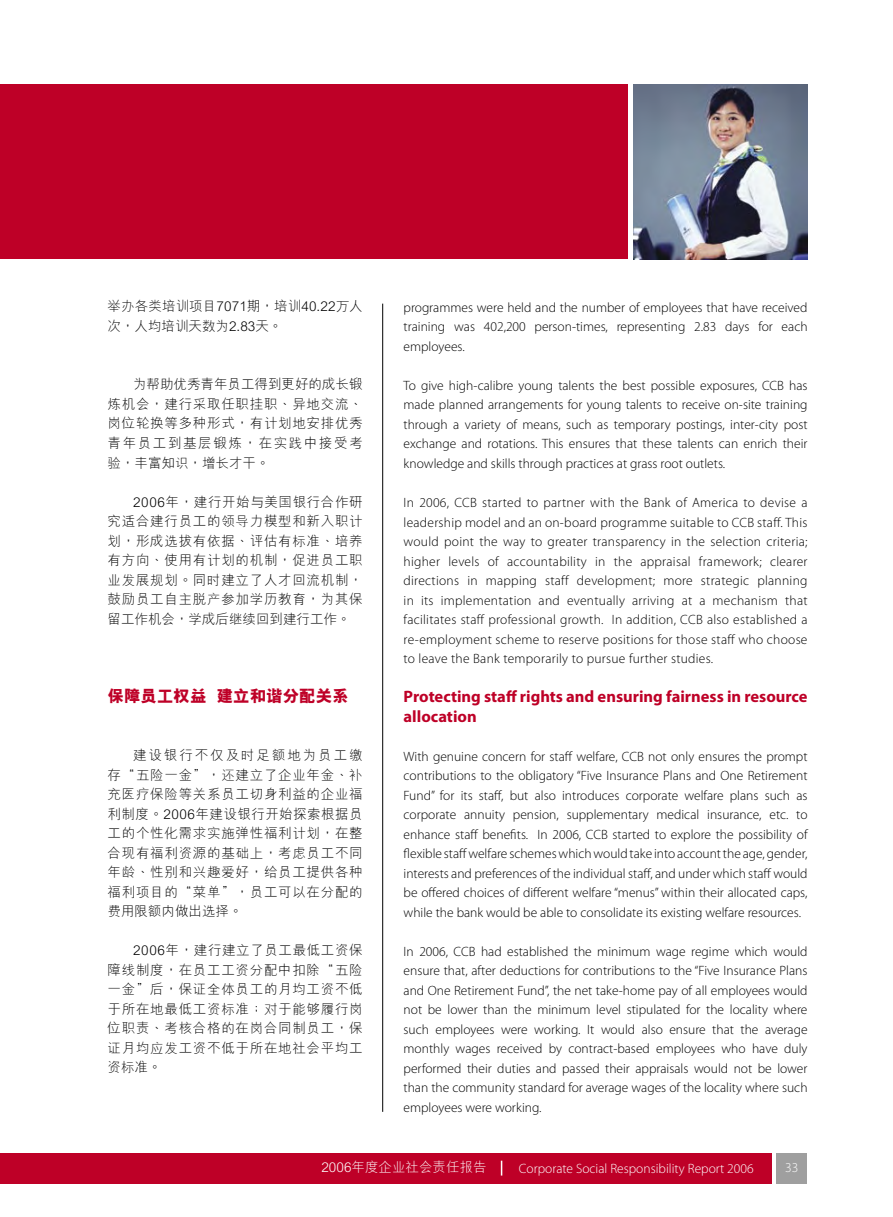
<style>
.page{position:relative;width:893px;height:1217px;background:#fff}
.page>*{position:absolute;margin:0;border:0;box-sizing:border-box;transform-origin:0 0}
.t1{font:700 16.5px/19.5px "Myriad Pro";color:#be0027}
.t2{font:800 16.5px "M Hei GB5";color:#be0027}
.t3{font:300 13.5px/19.5px "Myriad Pro";color:#000;text-align:justify}
.t4{font:300 13.5px/19.5px "M Hei GB5";letter-spacing:.055em;color:#000;text-align:justify}
.t5{font:300 13.5px "Myriad Pro";color:#fff}
.t6{font:300 13.5px/19.5px "M Hei GB5";letter-spacing:.01em;color:#000}
.t7{font:300 13.5px "M Hei GB5";color:#fff}
</style>
<div class="page">
<div style="left:777px;top:1152px;width:30px;height:30px;background:#9f9f9f"></div>
<div style="left:0;top:1152px;width:771px;height:31px;background:#be0027"></div>
<svg style="left:501px;top:1160px;width:1px;height:15px"></svg>
<div style="left:0;top:85px;width:628px;height:174px;background:#be0027"></div>
<img style="left:633px;top:85px;width:175px;height:174px">
<hr style="left:382px;top:303px;width:1px;height:808px;background:#000">
<p class="t6" style="left:108px;top:297px;width:257px">舉辦各類培訓項目7071期，培訓40.22萬人次，人均培訓天數為2.83天。</p>
<p class="t4" style="left:108px;top:375px;width:257px;text-indent:26px">為幫助優秀青年員工得到更好的成長鍛煉機會，建行採取任職掛職、異地交流、崗位輪換等多種形式，有計劃地安排優秀青年員工到基層鍛煉，在實踐中接受考驗，豐富知識，增長才幹。</p>
<p class="t4" style="left:108px;top:492px;width:257px;text-indent:26px">2006年，建行開始與美國銀行合作研究適合建行員工的領導力模型和新入職計劃，形成選拔有依據、評估有標準、培養有方向、使用有計劃的機制，促進員工職業發展規劃。同時建立了人才回流機制，鼓勵員工自主脫產參加學曆教育，為其保留工作機會，學成後繼續回到建行工作。</p>
<p class="t2" style="left:108px;top:687px;width:243px">保障員工權益 建立和諧分配關係</p>
<p class="t4" style="left:108px;top:745px;width:257px;text-indent:26px">建設銀行不僅及時足額地為員工繳存“五險一金”，還建立了企業年金、補充醫療保險等關係員工切身利益的企業福利制度。2006年建設銀行開始探索根據員工的個性化需求實施彈性福利計劃，在整合現有福利資源的基礎上，考慮員工不同年齡、性別和興趣愛好，給員工提供各種福利項目的“菜單”，員工可以在分配的費用限額內做出選擇。</p>
<p class="t4" style="left:108px;top:940px;width:257px;text-indent:26px">2006年，建行建立了員工最低工資保障線制度，在員工工資分配中扣除“五險一金”後，保證全體員工的月均工資不低於所在地最低工資標準；對於能夠履行崗位職責、考核合格的在崗合同制員工，保證月均應發工資不低於所在地社會平均工資標準。</p>
<p class="t3" style="left:404px;top:298px;width:405px">programmes were held and the number of employees that have received training was 402,200 person-times, representing 2.83 days for each employees.</p>
<p class="t3" style="left:404px;top:376px;width:405px">To give high-calibre young talents the best possible exposures, CCB has made planned arrangements for young talents to receive on-site training through a variety of means, such as temporary postings, inter-city post exchange and rotations. This ensures that these talents can enrich their knowledge and skills through practices at grass root outlets.</p>
<p class="t3" style="left:404px;top:493px;width:405px">In 2006, CCB started to partner with the Bank of America to devise a leadership model and an on-board programme suitable to CCB staff. This would point the way to greater transparency in the selection criteria; higher levels of accountability in the appraisal framework; clearer directions in mapping staff development; more strategic planning in its implementation and eventually arriving at a mechanism that facilitates staff professional growth. In addition, CCB also established a re-employment scheme to reserve positions for those staff who choose to leave the Bank temporarily to pursue further studies.</p>
<p class="t1" style="left:404px;top:687px;width:405px">Protecting staff rights and ensuring fairness in resource allocation</p>
<p class="t3" style="left:404px;top:746px;width:405px">With genuine concern for staff welfare, CCB not only ensures the prompt contributions to the obligatory “Five Insurance Plans and One Retirement Fund” for its staff, but also introduces corporate welfare plans such as corporate annuity pension, supplementary medical insurance, etc. to enhance staff benefits. In 2006, CCB started to explore the possibility of flexible staff welfare schemes which would take into account the age, gender, interests and preferences of the individual staff, and under which staff would be offered choices of different welfare “menus” within their allocated caps, while the bank would be able to consolidate its existing welfare resources.</p>
<p class="t3" style="left:404px;top:941px;width:405px">In 2006, CCB had established the minimum wage regime which would ensure that, after deductions for contributions to the “Five Insurance Plans and One Retirement Fund”, the net take-home pay of all employees would not be lower than the minimum level stipulated for the locality where such employees were working. It would also ensure that the average monthly wages received by contract-based employees who have duly performed their duties and passed their appraisals would not be lower than the community standard for average wages of the locality where such employees were working.</p>
<p class="t7" style="left:321px;top:1159px;width:167px">2006年度企業社會責任報告</p>
<p class="t5" style="left:519px;top:1160px;width:236px">Corporate Social Responsibility Report 2006</p>
<p class="t5" style="left:785px;top:1160px;width:15px">33</p>
</div>
